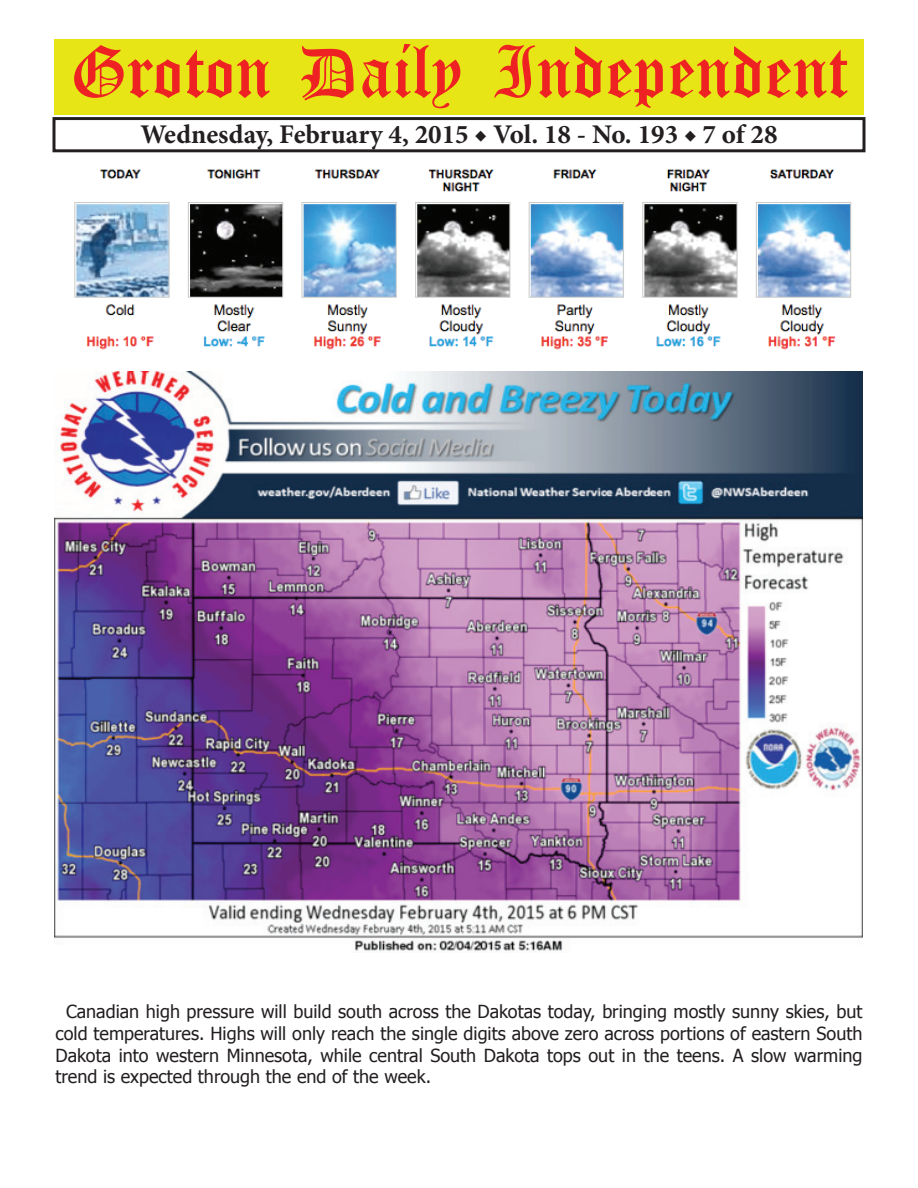
<style>
.page{position:relative;width:918px;height:1188px;background:#fff}
.page>*{position:absolute;margin:0;border:0;box-sizing:border-box;transform-origin:0 0}
.t1{font:54px "Old English Five";color:#ee2123}
.t2{font:700 27px "Minion Pro";color:#231f20}
.t3{font:18px/21.6px "Tahoma";color:#231f20;text-align:justify}
</style>
<div class="page">
<div style="left:52px;top:117px;width:814px;height:35px;border:3px solid #231f20"></div>
<div style="left:54px;top:40px;width:810px;height:75px;background:#e7e515"></div>
<img style="left:74px;top:169px;width:778px;height:181px">
<img style="left:54px;top:372px;width:808px;height:581px">
<h1 class="t1" style="left:70px;top:47px;width:779px">Groton Daily Independent</h1>
<h2 class="t2" style="left:140px;top:116px;width:639px">Wednesday, February 4, 2015 ◆ Vol. 18 - No. 193 ◆ 7 of 28</h2>
<p class="t3" style="left:56px;top:1000px;width:808px;text-indent:10px">Canadian high pressure will build south across the Dakotas today, bringing mostly sunny skies, but cold temperatures. Highs will only reach the single digits above zero across portions of eastern South Dakota into western Minnesota, while central South Dakota tops out in the teens. A slow warming trend is expected through the end of the week.</p>
</div>
